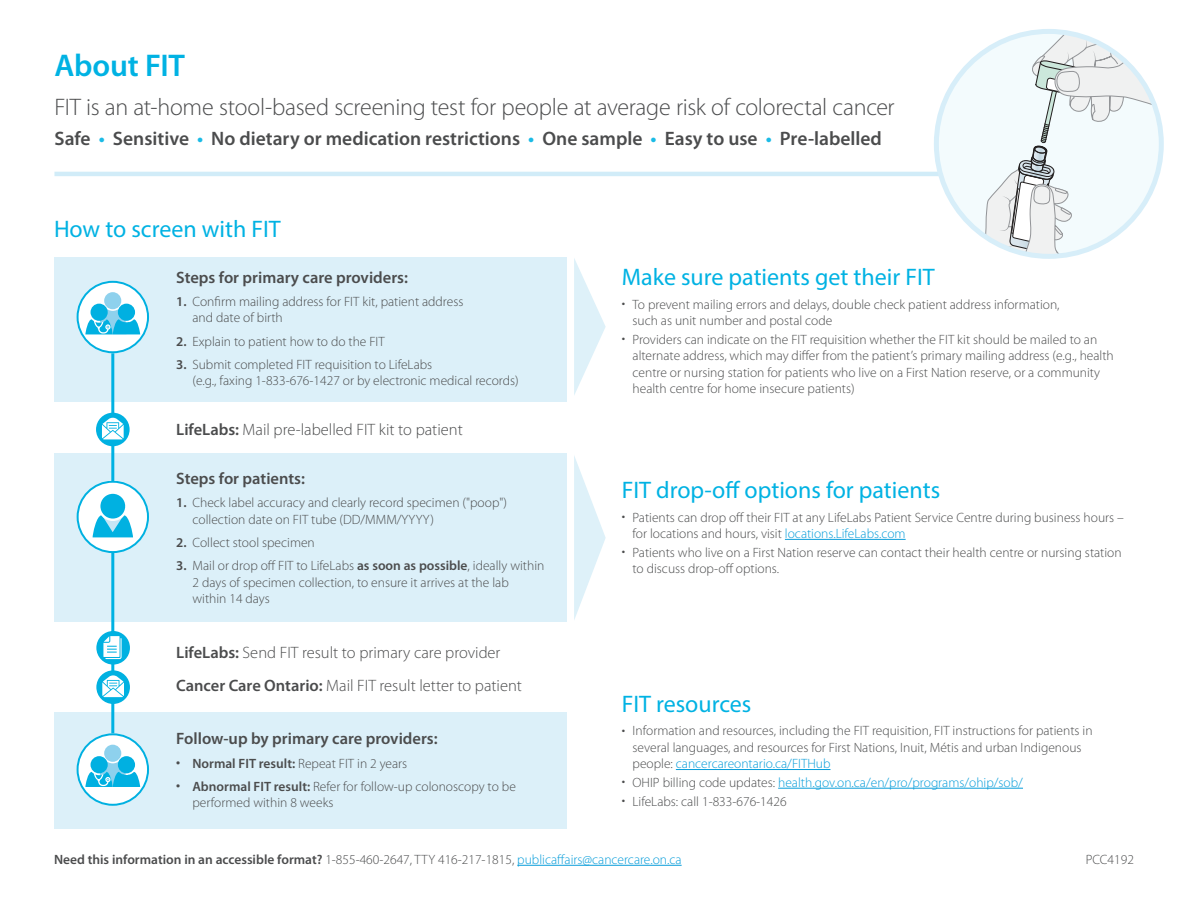
<style>
.page{position:relative;width:1188px;height:918px;background:#fff}
.page>*{position:absolute;margin:0;border:0;box-sizing:border-box;transform-origin:0 0}
.H1_Line2{font:600 31.5px "Myriad Pro";letter-spacing:-.01em;color:#00b2e3}
.H2{font:24px "Myriad Pro";color:#00b2e3}
.H1_Line2-2{font:300 24px "Myriad Pro";letter-spacing:-.01em;color:#4b4c4d}
.t1{font:600 19.5px "Myriad Pro";color:#4b4c4d}
.H3_Chart_2{font:300 16.5px "Myriad Pro";color:#4b4c4d}
.H3_Chart_2-2{font:600 16.5px "Myriad Pro";color:#4b4c4d}
.t2{font:300 13.5px/16.5px "Myriad Pro";color:#4b4c4d}
.t3{font:600 13.5px "Myriad Pro";color:#4b4c4d}
.t4{font:300 13.5px "Myriad Pro";color:#079dda}
.s1{color:#1bbbe6}
.s2{font-weight:600}
.s3{font-weight:700;font-size:12px}
.s4{font-weight:400;font-size:12px}
.s5{color:#079dda}
.s6{font-weight:400;font-size:12px;color:#4b4c4d}
.s7{color:#4b4c4d}
.s8{font-weight:300}
.s9{font-weight:300;color:#079dda}
</style>
<div class="page">
<hr style="left:785px;top:539px;width:121px;height:1px;background:#079dda">
<hr style="left:676px;top:769px;width:154px;height:1px;background:#079dda">
<hr style="left:778px;top:788px;width:245px;height:1px;background:#079dda">
<hr style="left:517px;top:865px;width:165px;height:1px;background:#079dda">
<div style="left:54px;top:257px;width:513px;height:145px;background:#dcf0f9"></div>
<svg style="left:574px;top:258px;width:32px;height:137px"></svg>
<svg style="left:574px;top:456px;width:32px;height:164px"></svg>
<div style="left:54px;top:453px;width:513px;height:169px;background:#dcf0f9"></div>
<div style="left:54px;top:712px;width:513px;height:117px;background:#dcf0f9"></div>
<hr style="left:111px;top:322px;width:3px;height:433px;background:#00b2e3">
<svg style="left:77px;top:481px;width:72px;height:72px"></svg>
<svg style="left:98px;top:491px;width:30px;height:30px"></svg>
<div style="left:96px;top:413px;width:34px;height:33px;background:#00b1e1;border-radius:50%"></div>
<svg style="left:102px;top:418px;width:22px;height:21px"></svg>
<div style="left:96px;top:631px;width:34px;height:34px;background:#00b1e1;border-radius:50%"></div>
<svg style="left:103px;top:636px;width:19px;height:23px"></svg>
<svg style="left:96px;top:670px;width:34px;height:34px"></svg>
<svg style="left:102px;top:675px;width:22px;height:22px"></svg>
<hr style="left:54px;top:172px;width:886px;height:4px;background:#d1ecf8">
<svg style="left:936px;top:31px;width:225px;height:225px;fill:#f3fbfd"></svg>
<svg style="left:984px;top:31px;width:177px;height:225px"></svg>
<div style="left:934px;top:29px;width:230px;height:230px;border:5px solid #d7eef9;border-radius:50%"></div>
<svg style="left:77px;top:281px;width:72px;height:72px"></svg>
<svg style="left:77px;top:733px;width:72px;height:73px"></svg>
<h3 class="H1_Line2" style="left:54px;top:46px;width:132px">About FIT</h3>
<h3 class="H1_Line2-2" style="left:54px;top:94px;width:842px">FIT is an at-home stool-based screening test for people at average risk of colorectal cancer</h3>
<p class="t1" style="left:54px;top:126px;width:829px">Safe <span class="s1">•</span> Sensitive <span class="s1">•</span> No dietary or medication restrictions <span class="s1">•</span> One sample <span class="s1">•</span> Easy to use <span class="s1">•</span> Pre-labelled</p>
<h3 class="H2" style="left:54px;top:215px;width:228px">How to screen with FIT</h3>
<p class="H3_Chart_2-2" style="left:176px;top:267px;width:233px">Steps for primary care providers:</p>
<p class="t2" style="left:192px;top:293px;width:272px;text-indent:-16px"><span class="s2">1.</span> Confirm mailing address for FIT kit, patient address and date of birth</p>
<p class="t2" style="left:176px;top:333px;width:210px"><span class="s2">2.</span> Explain to patient how to do the FIT</p>
<p class="t2" style="left:192px;top:356px;width:328px;text-indent:-16px"><span class="s2">3.</span> Submit completed FIT requisition to LifeLabs<br>(e.g., faxing 1-833-676-1427 or by electronic medical records)</p>
<p class="H3_Chart_2" style="left:176px;top:421px;width:288px"><span class="s2">LifeLabs:</span> Mail pre-labelled FIT kit to patient</p>
<p class="H3_Chart_2-2" style="left:176px;top:468px;width:130px">Steps for patients:</p>
<p class="t2" style="left:192px;top:495px;width:316px;text-indent:-16px"><span class="s2">1.</span> Check label accuracy and clearly record specimen ("poop") collection date on FIT tube (DD/MMM/YYYY)</p>
<p class="t2" style="left:176px;top:534px;width:140px"><span class="s2">2.</span> Collect stool specimen</p>
<p class="t2" style="left:192px;top:558px;width:353px;text-indent:-16px"><span class="s2">3.</span> Mail or drop off FIT to LifeLabs <span class="s2">as soon as possible</span>, ideally within<br>2 days of specimen collection, to ensure it arrives at the lab within 14 days</p>
<p class="H3_Chart_2" style="left:176px;top:644px;width:326px"><span class="s2">LifeLabs:</span> Send FIT result to primary care provider</p>
<p class="H3_Chart_2" style="left:176px;top:677px;width:347px"><span class="s2">Cancer Care Ontario:</span> Mail FIT result letter to patient</p>
<p class="H3_Chart_2-2" style="left:176px;top:728px;width:263px">Follow-up by primary care providers:</p>
<p class="t2" style="left:176px;top:755px;width:233px"><span class="s3">•</span> <span class="s2">Normal FIT result:</span> Repeat FIT in 2 years</p>
<p class="t2" style="left:192px;top:778px;width:325px;text-indent:-16px"><span class="s3">•</span> <span class="s2">Abnormal FIT result:</span> Refer for follow-up colonoscopy to be performed within 8 weeks</p>
<h3 class="H2" style="left:622px;top:263px;width:314px">Make sure patients get their FIT</h3>
<p class="t2" style="left:633px;top:296px;width:429px;text-indent:-11px"><span class="s4">•</span> To prevent mailing errors and delays, double check patient address information, such as unit number and postal code</p>
<p class="t2" style="left:633px;top:331px;width:483px;text-indent:-11px"><span class="s4">•</span> Providers can indicate on the FIT requisition whether the FIT kit should be mailed to an alternate address, which may differ from the patient’s primary mailing address (e.g., health centre or nursing station for patients who live on a First Nation reserve, or a community health centre for home insecure patients)</p>
<h3 class="H2" style="left:622px;top:475px;width:320px">FIT drop-off options for patients</h3>
<p class="t2" style="left:633px;top:509px;width:493px;text-indent:-11px"><span class="s4">•</span> Patients can drop off their FIT at any LifeLabs Patient Service Centre during business hours – for locations and hours, visit <span class="s5">locations.LifeLabs.com</span></p>
<p class="t2" style="left:633px;top:544px;width:491px;text-indent:-11px"><span class="s4">•</span> Patients who live on a First Nation reserve can contact their health centre or nursing station to discuss drop-off options.</p>
<h3 class="H2" style="left:622px;top:689px;width:131px">FIT resources</h3>
<p class="t2" style="left:633px;top:723px;width:462px;text-indent:-11px"><span class="s4">•</span> Information and resources, including the FIT requisition, FIT instructions for patients in several languages, and resources for First Nations, Inuit, Métis and urban Indigenous people: <span class="s5">cancercareontario.ca/FITHub</span></p>
<p class="t4" style="left:622px;top:775px;width:403px"><span class="s6">•</span> <span class="s7">OHIP billing code updates:</span> health.gov.on.ca/en/pro/programs/ohip/sob/</p>
<p class="t2" style="left:622px;top:793px;width:166px"><span class="s4">•</span> LifeLabs: call 1-833-676-1426</p>
<p class="t3" style="left:54px;top:851px;width:629px">Need this information in an accessible format? <span class="s8">1-855-460-2647, TTY 416-217-1815,</span> <span class="s9">publicaffairs@cancercare.on.ca</span></p>
<p class="t2" style="left:1086px;top:851px;width:50px">PCC4192</p>
</div>
